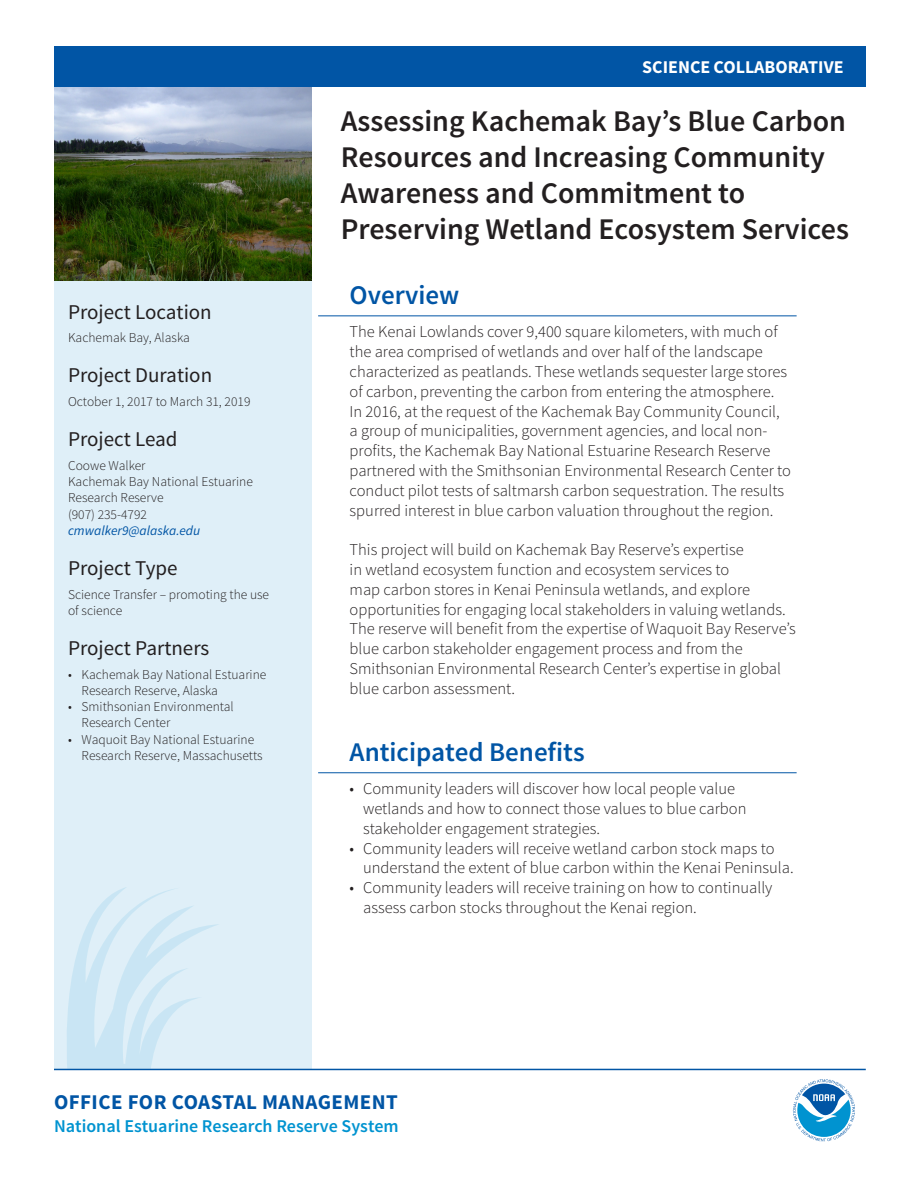
<style>
.page{position:relative;width:918px;height:1188px;background:#fff}
.page>*{position:absolute;margin:0;border:0;box-sizing:border-box;transform-origin:0 0}
.t1{font:600 30px/36px "Source Sans Pro";color:#231f20}
.t2{font:600 27px "Source Sans Pro";color:#0155a5}
.h2_side{font:21px "Source Sans Pro";color:#231f20}
.ocm{font:700 21px "Source Sans Pro";letter-spacing:.02em;color:#0155a5}
.nerrs{font:600 18px "Source Sans Pro";color:#0093d0}
.title_header{font:700 18px "Source Sans Pro";color:#fff}
.t3{font:300 16.5px/19.8px "Source Sans Pro";color:#231f20}
.p_side{font:300 13.5px/16.2px "Source Sans Pro";color:#231f20}
.p_side-2{font:italic 13.5px "Source Sans Pro";color:#0155a5}
</style>
<div class="page">
<div style="left:54px;top:77px;width:258px;height:992px;background:#dfeff8"></div>
<div style="left:54px;top:46px;width:812px;height:41px;background:#0155a5"></div>
<hr style="left:318px;top:316px;width:479px;height:1px;background:#0155a5">
<hr style="left:318px;top:773px;width:479px;height:1px;background:#0155a5">
<svg style="left:65px;top:887px;width:155px;height:182px"></svg>
<hr style="left:54px;top:1069px;width:812px;height:1px;background:#0155a5">
<svg style="left:793px;top:1079px;width:62px;height:62px"></svg>
<img style="left:54px;top:87px;width:258px;height:194px">
<p class="h2_side" style="left:68px;top:299px;width:145px">Project Location</p>
<p class="p_side" style="left:68px;top:330px;width:123px">Kachemak Bay, Alaska</p>
<p class="h2_side" style="left:68px;top:362px;width:146px">Project Duration</p>
<p class="p_side" style="left:68px;top:394px;width:184px">October 1, 2017 to March 31, 2019</p>
<p class="h2_side" style="left:68px;top:426px;width:111px">Project Lead</p>
<p class="p_side" style="left:68px;top:458px;width:79px">Coowe Walker</p>
<p class="p_side" style="left:68px;top:474px;width:186px">Kachemak Bay National Estuarine<br>Research Reserve</p>
<p class="p_side" style="left:68px;top:506px;width:80px">(907) 235-4792</p>
<p class="p_side-2" style="left:68px;top:522px;width:134px">cmwalker9@alaska.edu</p>
<p class="h2_side" style="left:68px;top:555px;width:111px">Project Type</p>
<p class="p_side" style="left:68px;top:586px;width:203px">Science Transfer – promoting the use of science</p>
<p class="h2_side" style="left:68px;top:635px;width:143px">Project Partners</p>
<p class="p_side" style="left:82px;top:666px;width:186px;text-indent:-14px">• Kachemak Bay National Estuarine<br>Research Reserve, Alaska</p>
<p class="p_side" style="left:82px;top:699px;width:154px;text-indent:-14px">• Smithsonian Environmental<br>Research Center</p>
<p class="p_side" style="left:82px;top:731px;width:183px;text-indent:-14px">• Waquoit Bay National Estuarine<br>Research Reserve, Massachusetts</p>
<p class="title_header" style="left:642px;top:55px;width:203px">SCIENCE COLLABORATIVE</p>
<p class="t1" style="left:341px;top:104px;width:510px">Assessing Kachemak Bay’s Blue Carbon Resources and Increasing Community Awareness and Commitment to Preserving Wetland Ecosystem Services</p>
<p class="t2" style="left:350px;top:278px;width:111px">Overview</p>
<p class="t3" style="left:350px;top:322px;width:443px">The Kenai Lowlands cover 9,400 square kilometers, with much of the area comprised of wetlands and over half of the landscape characterized as peatlands. These wetlands sequester large stores of carbon, preventing the carbon from entering the atmosphere.<br>In 2016, at the request of the Kachemak Bay Community Council, a group of municipalities, government agencies, and local non&shy;profits, the Kachemak Bay National Estuarine Research Reserve partnered with the Smithsonian Environmental Research Center to conduct pilot tests of saltmarsh carbon sequestration. The results spurred interest in blue carbon valuation throughout the region.</p>
<p class="t3" style="left:350px;top:540px;width:448px">This project will build on Kachemak Bay Reserve’s expertise<br>in wetland ecosystem function and ecosystem services to<br>map carbon stores in Kenai Peninsula wetlands, and explore opportunities for engaging local stakeholders in valuing wetlands.<br>The reserve will benefit from the expertise of Waquoit Bay Reserve’s blue carbon stakeholder engagement process and from the Smithsonian Environmental Research Center’s expertise in global blue carbon assessment.</p>
<p class="t2" style="left:350px;top:735px;width:237px">Anticipated Benefits</p>
<p class="t3" style="left:363px;top:779px;width:385px;text-indent:-14px">• Community leaders will discover how local people value wetlands and how to connect those values to blue carbon stakeholder engagement strategies.</p>
<p class="t3" style="left:363px;top:838px;width:432px;text-indent:-14px">• Community leaders will receive wetland carbon stock maps to understand the extent of blue carbon within the Kenai Peninsula.</p>
<p class="t3" style="left:363px;top:878px;width:411px;text-indent:-14px">• Community leaders will receive training on how to continually assess carbon stocks throughout the Kenai region.</p>
<p class="ocm" style="left:54px;top:1088px;width:345px">OFFICE FOR COASTAL MANAGEMENT</p>
<p class="nerrs" style="left:54px;top:1115px;width:346px">National Estuarine Research Reserve System</p>
</div>
